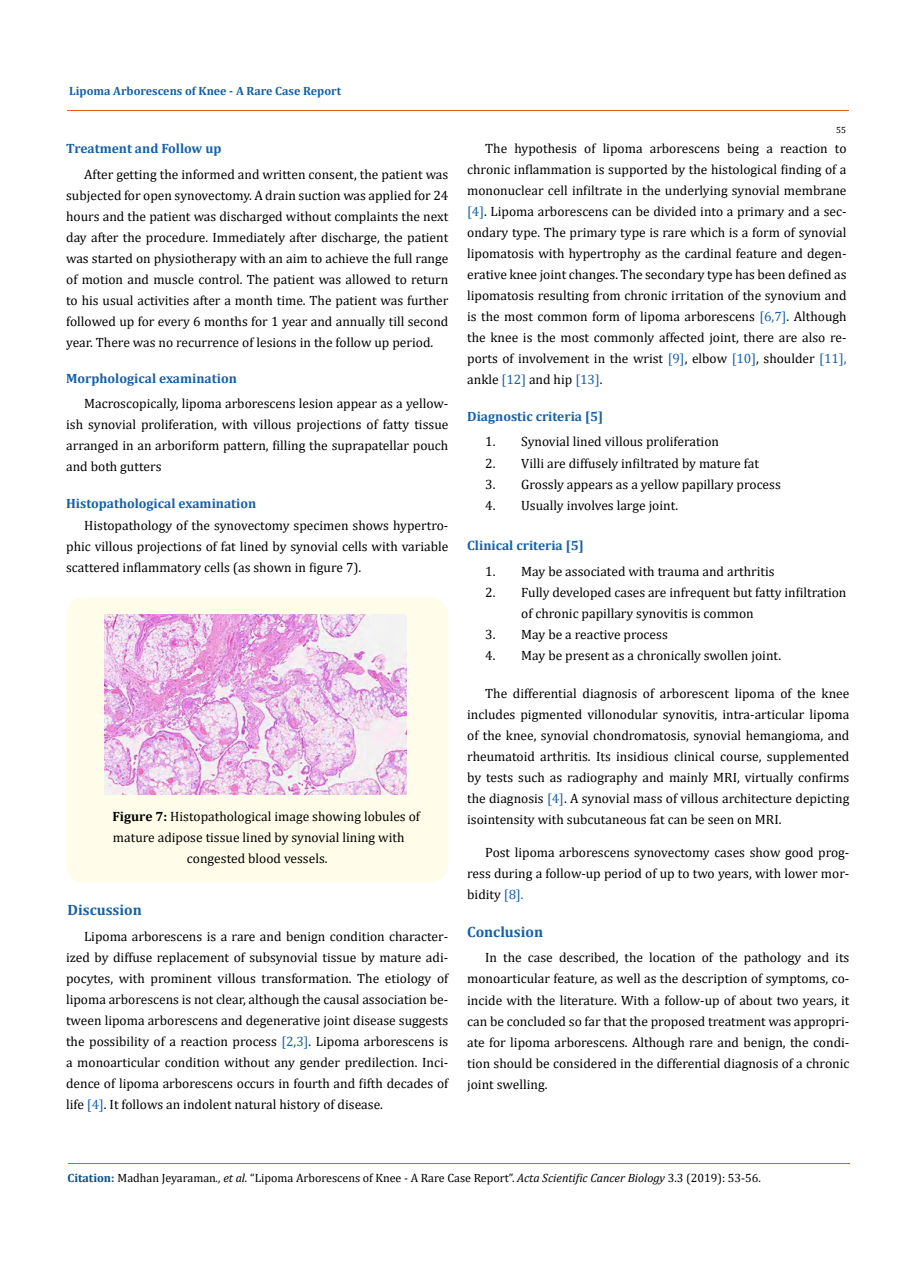
<style>
.page{position:relative;width:917px;height:1262px;background:#fff}
.page>*{position:absolute;margin:0;border:0;box-sizing:border-box;transform-origin:0 0}
.t1{font:700 15px "Cambria";color:#1560a6}
.t2{font:13.5px/21px "Cambria";color:#000;text-align:justify}
.t3{font:700 13.5px "Cambria";color:#1560a6}
.t4{font:12px "Cambria";color:#000}
.t5{font:700 12px "Cambria";color:#1560a6}
.t6{font:9px "Cambria";color:#000}
.s1{font-weight:700}
.s2{color:#1560a6}
.s3{font-weight:700;color:#035089}
.s4{font-style:italic}
</style>
<div class="page">
<hr style="left:67px;top:111px;width:782px;height:1px;background:#e05d1a">
<div style="left:66px;top:597px;width:382px;height:285px;background:#fffde9;border-radius:18px"></div>
<img style="left:105px;top:614px;width:301px;height:180px">
<hr style="left:68px;top:1163px;width:781px;height:1px;background:#e05d1a">
<p class="t5" style="left:69px;top:83px;width:273px">Lipoma Arborescens of Knee - A Rare Case Report</p>
<p class="t3" style="left:66px;top:139px;width:157px">Treatment and Follow up</p>
<p class="t2" style="left:66px;top:164px;width:384px;text-indent:18px">After getting the informed and written consent, the patient was subjected for open synovectomy. A drain suction was applied for 24 hours and the patient was discharged without complaints the next day after the procedure. Immediately after discharge, the patient was started on physiotherapy with an aim to achieve the full range of motion and muscle control. The patient was allowed to return to his usual activities after a month time. The patient was further followed up for every 6 months for 1 year and annually till second year. There was no recurrence of lesions in the follow up period.</p>
<p class="t3" style="left:66px;top:369px;width:172px">Morphological examination</p>
<p class="t2" style="left:66px;top:393px;width:384px;text-indent:18px">Macroscopically, lipoma arborescens lesion appear as a yellow&shy;ish synovial proliferation, with villous projections of fatty tissue arranged in an arboriform pattern, filling the suprapatellar pouch and both gutters</p>
<p class="t3" style="left:66px;top:493px;width:192px">Histopathological examination</p>
<p class="t2" style="left:66px;top:515px;width:384px;text-indent:18px">Histopathology of the synovectomy specimen shows hypertro&shy;phic villous projections of fat lined by synovial cells with variable scattered inflammatory cells (as shown in figure 7).</p>
<p class="t2" style="left:112px;top:805px;width:309px"><span class="s1">Figure 7:</span> Histopathological image showing lobules of</p>
<p class="t2" style="left:113px;top:826px;width:293px">mature adipose tissue lined by synovial lining with</p>
<p class="t2" style="left:187px;top:847px;width:142px">congested blood vessels.</p>
<p class="t1" style="left:68px;top:899px;width:76px">Discussion</p>
<p class="t2" style="left:66px;top:926px;width:384px;text-indent:18px">Lipoma arborescens is a rare and benign condition character&shy;ized by diffuse replacement of subsynovial tissue by mature adi&shy;pocytes, with prominent villous transformation. The etiology of lipoma arborescens is not clear, although the causal association be&shy;tween lipoma arborescens and degenerative joint disease suggests the possibility of a reaction process <span class="s2">[2,3]</span>. Lipoma arborescens is a monoarticular condition without any gender predilection. Inci&shy;dence of lipoma arborescens occurs in fourth and fifth decades of life <span class="s2">[4]</span>. It follows an indolent natural history of disease.</p>
<p class="t6" style="left:836px;top:124px;width:11px">55</p>
<p class="t2" style="left:467px;top:138px;width:381px;text-indent:18px">The hypothesis of lipoma arborescens being a reaction to chronic inflammation is supported by the histological finding of a mononuclear cell infiltrate in the underlying synovial membrane <span class="s2">[4]</span>. Lipoma arborescens can be divided into a primary and a sec&shy;ondary type. The primary type is rare which is a form of synovial lipomatosis with hypertrophy as the cardinal feature and degen&shy;erative knee joint changes. The secondary type has been defined as lipomatosis resulting from chronic irritation of the synovium and is the most common form of lipoma arborescens <span class="s2">[6,7]</span>. Although the knee is the most commonly affected joint, there are also re&shy;ports of involvement in the wrist <span class="s2">[9]</span>, elbow <span class="s2">[10]</span>, shoulder <span class="s2">[11], </span>ankle <span class="s2">[12]</span> and hip <span class="s2">[13]</span>.</p>
<p class="t3" style="left:467px;top:406px;width:137px">Diagnostic criteria [5]</p>
<p class="t2" style="left:485px;top:431px;width:235px">1. Synovial lined villous proliferation</p>
<p class="t2" style="left:485px;top:452px;width:275px">2. Villi are diffusely infiltrated by mature fat</p>
<p class="t2" style="left:485px;top:473px;width:297px">3. Grossly appears as a yellow papillary process</p>
<p class="t2" style="left:485px;top:494px;width:195px">4. Usually involves large joint.</p>
<p class="t3" style="left:467px;top:536px;width:118px">Clinical criteria [5]</p>
<p class="t2" style="left:485px;top:560px;width:291px">1. May be associated with trauma and arthritis</p>
<p class="t2" style="left:521px;top:581px;width:327px;text-indent:-36px">2. Fully developed cases are infrequent but fatty infiltration of chronic papillary synovitis is common</p>
<p class="t2" style="left:485px;top:623px;width:184px">3. May be a reactive process</p>
<p class="t2" style="left:485px;top:644px;width:297px">4. May be present as a chronically swollen joint.</p>
<p class="t2" style="left:467px;top:683px;width:384px;text-indent:18px">The differential diagnosis of arborescent lipoma of the knee includes pigmented villonodular synovitis, intra-articular lipoma of the knee, synovial chondromatosis, synovial hemangioma, and rheumatoid arthritis. Its insidious clinical course, supplemented by tests such as radiography and mainly MRI, virtually confirms the diagnosis <span class="s2">[4]</span>. A synovial mass of villous architecture depicting isointensity with subcutaneous fat can be seen on MRI.</p>
<p class="t2" style="left:467px;top:841px;width:384px;text-indent:18px">Post lipoma arborescens synovectomy cases show good prog&shy;ress during a follow-up period of up to two years, with lower mor&shy;bidity <span class="s2">[8].</span></p>
<p class="t1" style="left:467px;top:921px;width:77px">Conclusion</p>
<p class="t2" style="left:467px;top:947px;width:384px;text-indent:18px">In the case described, the location of the pathology and its monoarticular feature, as well as the description of symptoms, co&shy;incide with the literature. With a follow-up of about two years, it can be concluded so far that the proposed treatment was appropri&shy;ate for lipoma arborescens. Although rare and benign, the condi&shy;tion should be considered in the differential diagnosis of a chronic joint swelling.</p>
<p class="t4" style="left:68px;top:1171px;width:694px"><span class="s3">Citation:</span> Madhan Jeyaraman<span class="s4">., et al.</span> “Lipoma Arborescens of Knee - A Rare Case Report”. <span class="s4">Acta Scientific Cancer Biology</span> 3.3 (2019): 53-56.</p>
</div>
